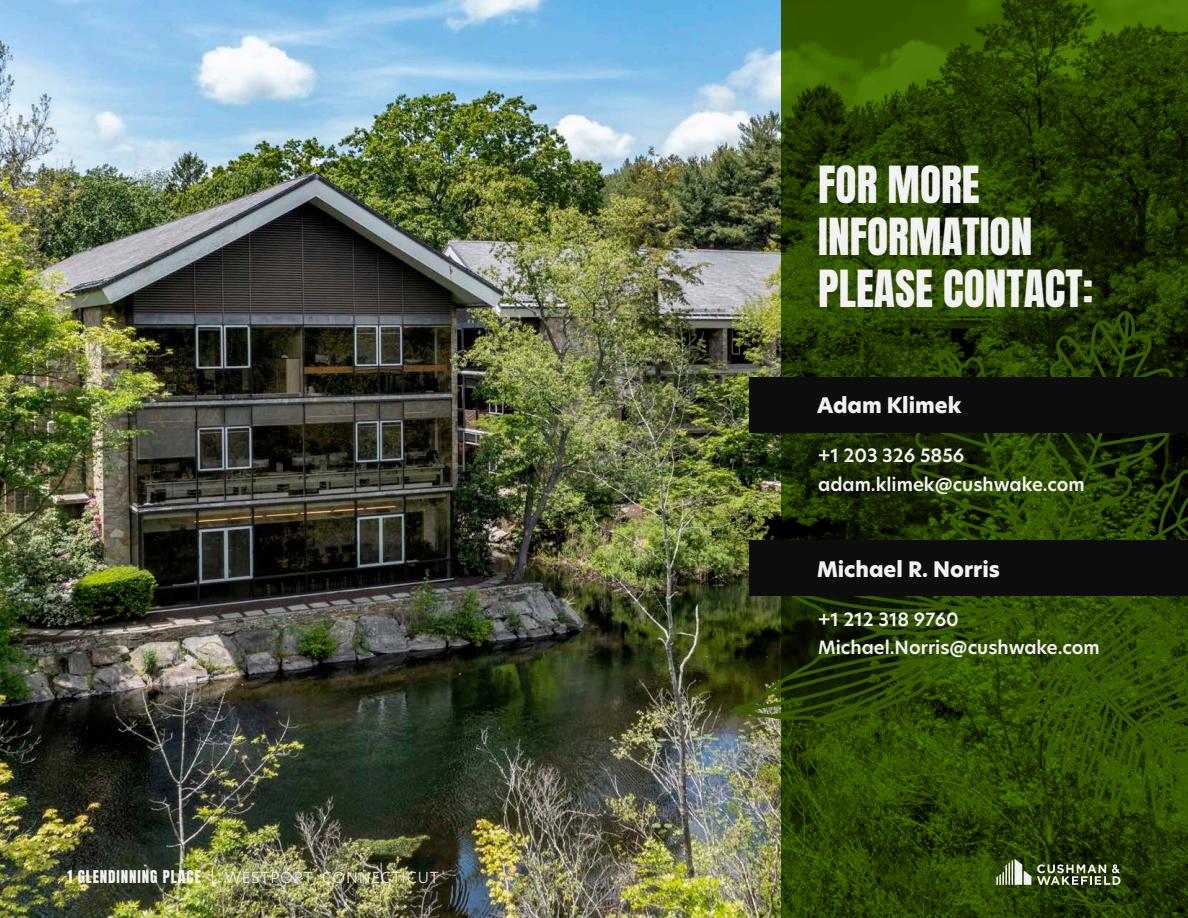
<style>
.page{position:relative;width:1188px;height:918px;background:#fff}
.page>*{position:absolute;margin:0;border:0;box-sizing:border-box;transform-origin:0 0}
.t1{font:43.5px "Anton";color:#f2f2f2}
.t2{font:800 21px "New Hero";color:#f2f2f2}
.t3{font:600 18px "New Hero";color:#f2f2f2}
.t4{font:300 15px "New Hero";letter-spacing:.06em;color:#f2f2f2}
.s1{font-family:"Anton";font-weight:400}
</style>
<div class="page">
<img style="left:0;top:0;width:782px;height:918px">
<svg style="left:782px;top:0;width:406px;height:918px;background:#263e00"></svg>
<svg style="left:733px;top:553px;width:285px;height:171px;background:#293e04"></svg>
<svg style="left:903px;top:311px;width:272px;height:229px;background:#203500"></svg>
<svg style="left:1018px;top:433px;width:170px;height:393px;background:#2a4500"></svg>
<div style="left:750px;top:540px;width:438px;height:56px;background:#0d0d0d"></div>
<div style="left:750px;top:377px;width:438px;height:56px;background:#0d0d0d"></div>
<svg style="left:996px;top:859px;width:35px;height:26px"></svg>
<svg style="left:1037px;top:864px;width:83px;height:21px;background:#6a7656"></svg>
<p class="t4" style="left:68px;top:867px;width:373px"><span class="s1">1 GLENDINNING PLACE</span> | WESTPORT, CONNECTICUT</p>
<p class="t1" style="left:818px;top:162px;width:163px">FOR MORE</p>
<p class="t1" style="left:818px;top:215px;width:216px">INFORMATION</p>
<p class="t1" style="left:818px;top:267px;width:277px">PLEASE CONTACT:</p>
<p class="t2" style="left:817px;top:391px;width:146px">Adam Klimek</p>
<p class="t3" style="left:818px;top:443px;width:148px">+1 203 326 5856</p>
<p class="t3" style="left:818px;top:472px;width:268px">adam.klimek@cushwake.com</p>
<p class="t2" style="left:817px;top:555px;width:184px">Michael R. Norris</p>
<p class="t3" style="left:818px;top:607px;width:142px">+1 212 318 9760</p>
<p class="t3" style="left:818px;top:635px;width:283px">Michael.Norris@cushwake.com</p>
</div>
